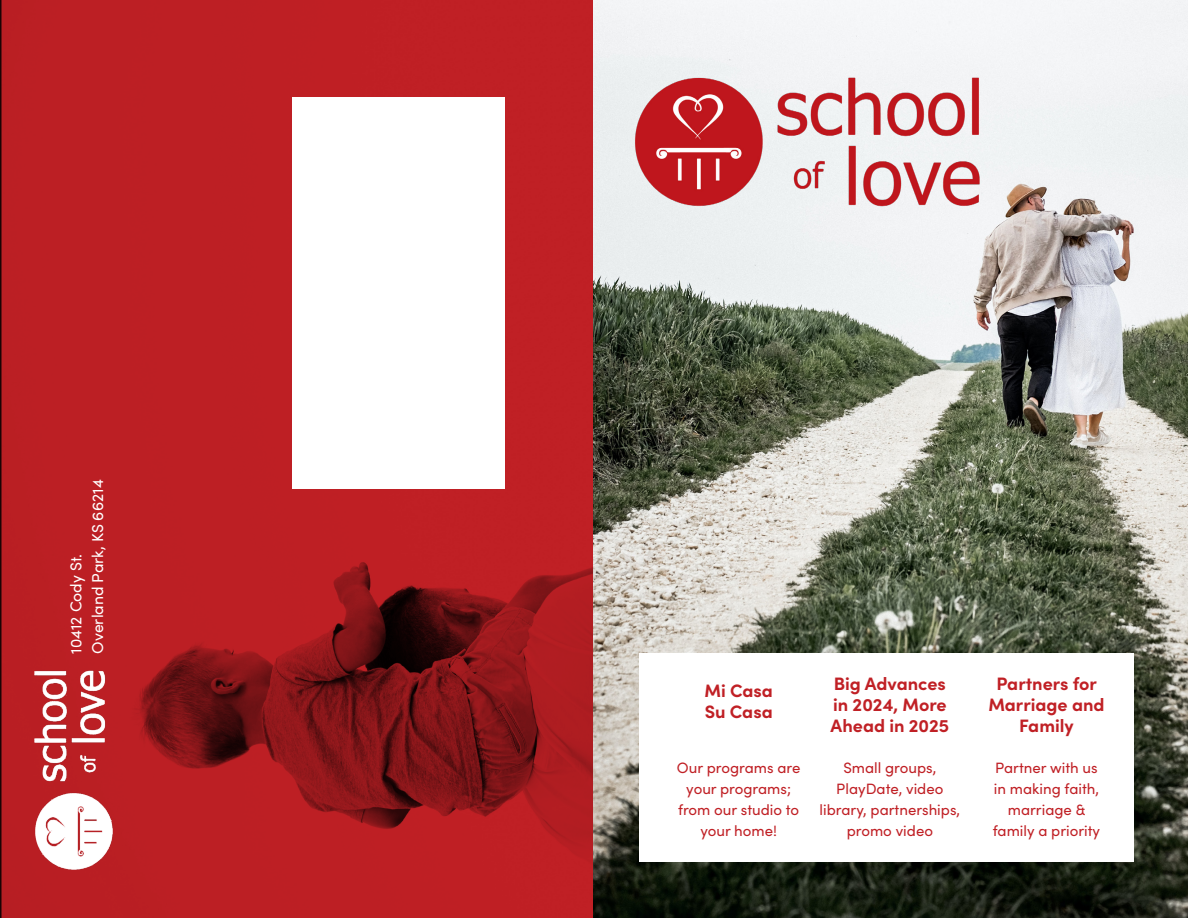
<style>
.page{position:relative;width:1188px;height:918px;background:#fff}
.page>*{position:absolute;margin:0;border:0;box-sizing:border-box;transform-origin:0 0}
.t1{font:700 18px/21px "Sofia Pro";color:#c02025}
.t2{font:15.75px "Sofia Pro";color:#fff}
.t3{font:15px/21px "Sofia Pro";color:#c02025;text-align:center}
</style>
<div class="page">
<svg style="left:0;top:0;width:593px;height:918px;fill:#bc1f24"></svg>
<img style="left:593px;top:0;width:595px;height:918px">
<div style="left:292px;top:97px;width:213px;height:392px;background:#fff"></div>
<div style="left:639px;top:654px;width:495px;height:208px;background:#fff"></div>
<img style="left:632px;top:44px;width:352px;height:198px">
<img style="left:32px;top:667px;width:81px;height:205px">
<p class="t2" style="left:86px;top:654px;width:176px;rotate:-90deg">Overland Park, KS 66214</p>
<p class="t2" style="left:65px;top:654px;width:101px;rotate:-90deg">10412 Cody St.</p>
<p class="t1" style="left:704px;top:679px;width:70px">Mi Casa</p>
<p class="t1" style="left:705px;top:700px;width:70px">Su Casa</p>
<p class="t3" style="left:677px;top:756px;width:125px">Our programs are your programs; from our studio to your home!</p>
<p class="t1" style="left:831px;top:672px;width:120px">Big Advances in 2024, More<br>Ahead in 2025</p>
<p class="t3" style="left:820px;top:757px;width:142px">Small groups,<br>PlayDate, video library, partnerships, promo video</p>
<p class="t1" style="left:988px;top:672px;width:118px;text-align:center">Partners for<br>Marriage and<br>Family</p>
<p class="t3" style="left:993px;top:757px;width:109px">Partner with us in making faith, marriage &amp; family a priority</p>
</div>
